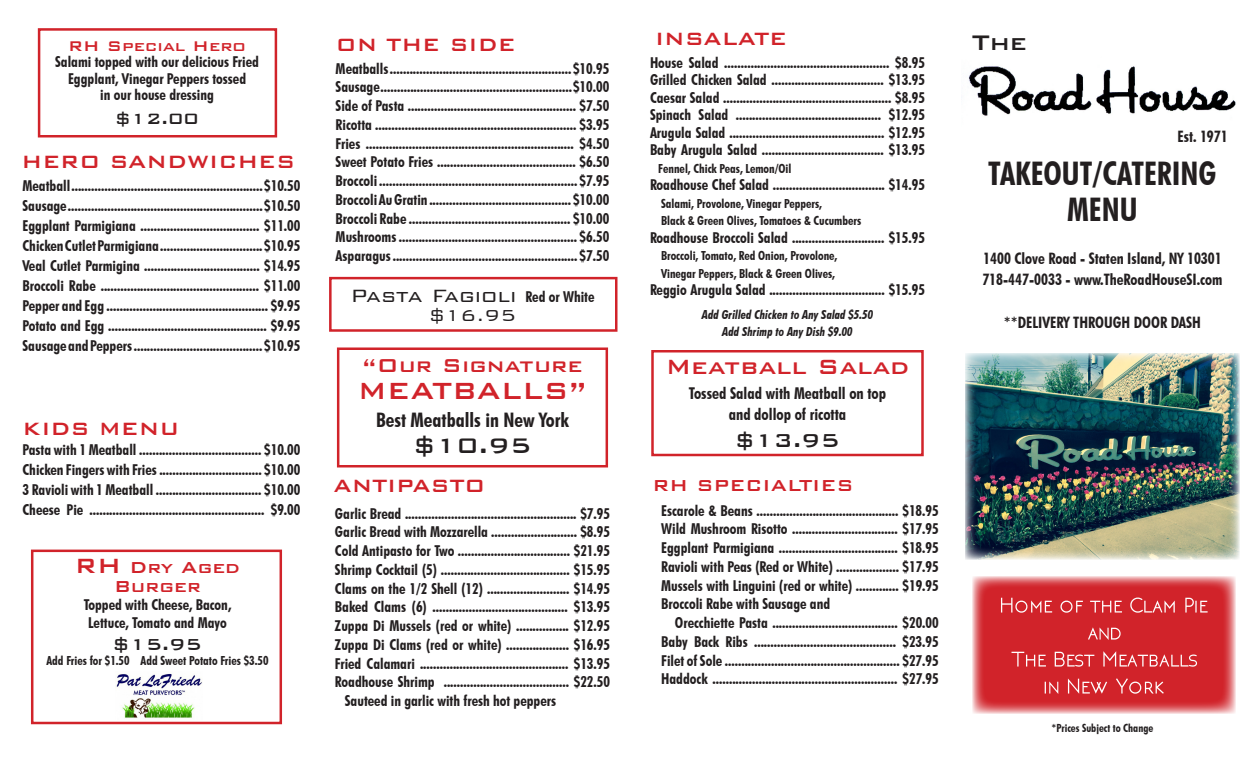
<style>
.page{position:relative;width:1260px;height:765px;background:#fff}
.page>*{position:absolute;margin:0;border:0;box-sizing:border-box;transform-origin:0 0}
.t1{font:700 condensed 32.5px "Futura BT";color:#231f20}
.t2{font:500 31.25px "Bank Gothic BT";color:#d1232a}
.t3{font:500 28.12px "Bank Gothic BT";color:#231f20}
.t4{font:500 27.5px "Bank Gothic BT";color:#d1232a}
.t5{font:500 25px "Bank Gothic BT";color:#d1232a}
.t6{font:500 25px "Bank Gothic BT";color:#231f20}
.t7{font:500 23.75px "Bank Gothic BT";color:#d1232a}
.t8{font:300 23.75px "Bank Gothic BT";color:#231f20}
.t9{font:500 21.25px/18.8px "Bank Gothic BT";color:#d1232a;text-align:center}
.t10{font:500 21.25px "Bank Gothic BT";color:#231f20}
.t11{font:300 21.25px "Bank Gothic BT";color:#231f20}
.t12{font:700 condensed 20px "Futura BT";color:#231f20}
.t13{font:500 20px "Bank Gothic BT";color:#231f20}
.t14{font:500 18.75px "Bank Gothic BT";color:#d1232a}
.t15{font:700 condensed 16.25px "Futura BT";color:#231f20}
.t16{font:700 condensed 15.75px "Futura BT";color:#231f20}
.t17{font:700 condensed 15px/18.8px "Futura BT";color:#231f20;text-align:justify}
.t18{font:700 condensed 12.5px "Futura BT";color:#231f20}
.t19{font:italic 700 condensed 12.5px "Futura BT";color:#231f20}
.t20{font:700 condensed 11.25px "Futura BT";color:#231f20}
.s1{font-size:27.5px}
.s2{font-family:"Futura BT";font-weight:700;font-stretch:condensed;font-size:15px}
</style>
<div class="page">
<img style="left:968px;top:66px;width:268px;height:50px">
<svg style="left:973px;top:576px;width:263px;height:138px;background:#d63b42"></svg>
<svg style="left:1001px;top:598px;width:207px;height:15px;background:#d94b51"></svg>
<svg style="left:1088px;top:627px;width:33px;height:13px"></svg>
<svg style="left:1012px;top:651px;width:185px;height:16px;background:#d94d53"></svg>
<svg style="left:1045px;top:678px;width:119px;height:16px;background:#d94b50"></svg>
<div style="left:38px;top:28px;width:239px;height:109px;border:2px solid #d1232a"></div>
<div style="left:31px;top:550px;width:251px;height:174px;border:2px solid #d1232a"></div>
<div style="left:337px;top:347px;width:271px;height:120px;border:2px solid #d1232a"></div>
<div style="left:651px;top:350px;width:273px;height:106px;border:2px solid #d1232a"></div>
<img style="left:965px;top:353px;width:275px;height:206px">
<img style="left:115px;top:673px;width:87px;height:46px">
<div style="left:329px;top:277px;width:289px;height:55px;border:2px solid #d1232a"></div>
<p class="t14" style="left:68px;top:36px;width:179px">RH Special Hero</p>
<p class="t17" style="left:55px;top:54px;width:205px;line-height:16.2px;text-align:center">Salami topped with our delicious Fried<br>Eggplant, Vinegar Peppers tossed</p>
<p class="t17" style="left:100px;top:85px;width:115px">in our house dressing</p>
<p class="t13" style="left:115px;top:107px;width:85px">$12.00</p>
<p class="t7" style="left:21px;top:149px;width:270px">Hero Sandwich es</p>
<p class="t17" style="left:22px;top:176px;width:279px;line-height:20px">Meatball .......................................................... $10.50<br>Sausage ........................................................... $10.50<br>Eggplant Parmigiana .................................... $11.00<br>Chicken Cutlet Parmigiana ............................... $10.95<br>Veal Cutlet Parmigina ................................... $14.95<br>Broccoli Rabe ................................................ $11.00<br>Pepper and Egg ................................................. $9.95<br>Potato and Egg ................................................ $9.95<br>Sausage and Peppers ....................................... $10.95</p>
<p class="t7" style="left:22px;top:416px;width:159px">KIDS MEN U</p>
<p class="t17" style="left:22px;top:439px;width:279px;line-height:20px">Pasta with 1 Meatball ..................................... $10.00<br>Chicken Fingers with Fries ............................... $10.00<br>3 Ravioli with 1 Meatball ................................ $10.00<br>Cheese Pie ..................................................... $9.00</p>
<p class="t9" style="left:75px;top:558px;width:167px"><span class="s1">RH</span> Dry Aged<br>Burger</p>
<p class="t17" style="left:84px;top:595px;width:149px">Topped with Cheese, Bacon,</p>
<p class="t17" style="left:88px;top:613px;width:140px">Lettuce, Tomato and Mayo</p>
<p class="t10" style="left:113px;top:633px;width:91px">$15.95</p>
<p class="t18" style="left:46px;top:653px;width:224px">Add Fries for $1.50 Add Sweet Potato Fries $3.50</p>
<p class="t7" style="left:336px;top:32px;width:181px">On the Side</p>
<p class="t17" style="left:336px;top:59px;width:275px">Meatballs ....................................................... $10.95<br>Sausage .......................................................... $10.00<br>Side of Pasta ................................................... $7.50<br>Ricotta ............................................................. $3.95<br>Fries ............................................................... $4.50<br>Sweet Potato Fries .......................................... $6.50<br>Broccoli ............................................................ $7.95<br>Broccoli Au Gratin ........................................... $10.00<br>Broccoli Rabe ................................................. $10.00<br>Mushrooms ...................................................... $6.50<br>Asparagus ........................................................ $7.50</p>
<p class="t8" style="left:350px;top:283px;width:246px">Pasta Fagioli <span class="s2">Red or White</span></p>
<p class="t11" style="left:429px;top:303px;width:89px">$16.95</p>
<p class="t5" style="left:362px;top:352px;width:222px">“O ur Signature</p>
<p class="t2" style="left:358px;top:374px;width:231px">MEATBALLS”</p>
<p class="t12" style="left:376px;top:408px;width:194px">Best Meatballs in New York</p>
<p class="t3" style="left:413px;top:430px;width:120px">$10.95</p>
<p class="t7" style="left:333px;top:473px;width:154px">Antipasto</p>
<p class="t17" style="left:335px;top:504px;width:277px">Garlic Bread .................................................... $7.95</p>
<p class="t17" style="left:335px;top:522px;width:277px">Garlic Bread with Mozzarella .......................... $8.95</p>
<p class="t17" style="left:335px;top:541px;width:277px">Cold Antipasto for Two .................................. $21.95</p>
<p class="t17" style="left:335px;top:560px;width:277px">Shrimp Cocktail (5) ....................................... $15.95</p>
<p class="t17" style="left:335px;top:579px;width:277px">Clams on the 1/2 Shell (12) ......................... $14.95</p>
<p class="t17" style="left:335px;top:597px;width:277px">Baked Clams (6) ......................................... $13.95</p>
<p class="t17" style="left:335px;top:616px;width:277px">Zuppa Di Mussels (red or white) ................ $12.95</p>
<p class="t17" style="left:335px;top:635px;width:277px">Zuppa Di Clams (red or white) ................... $16.95</p>
<p class="t17" style="left:335px;top:654px;width:277px">Fried Calamari ............................................. $13.95</p>
<p class="t17" style="left:335px;top:672px;width:277px">Roadhouse Shrimp ...................................... $22.50</p>
<p class="t17" style="left:345px;top:691px;width:213px">Sauteed in garlic with fresh hot peppers</p>
<p class="t7" style="left:655px;top:26px;width:134px">I nsalate</p>
<p class="t17" style="left:650px;top:53px;width:277px;line-height:17.5px">House Salad .................................................. $8.95<br>Grilled Chicken Salad .................................. $13.95<br>Caesar Salad ................................................... $8.95<br>Spinach Salad ............................................ $12.95<br>Arugula Salad ............................................... $12.95<br>Baby Arugula Salad ..................................... $13.95</p>
<p class="t18" style="left:658px;top:161px;width:135px">Fennel, Chick Peas, Lemon/Oil</p>
<p class="t17" style="left:650px;top:175px;width:276px">Roadhouse Chef Salad .................................. $14.95</p>
<p class="t18" style="left:661px;top:196px;width:162px">Salami, Provolone, Vinegar Peppers,</p>
<p class="t18" style="left:661px;top:213px;width:202px">Black &amp; Green Olives, Tomatoes &amp; Cucumbers</p>
<p class="t17" style="left:650px;top:228px;width:276px">Roadhouse Broccoli Salad ............................ $15.95</p>
<p class="t18" style="left:661px;top:248px;width:178px">Broccoli, Tomato, Red Onion, Provolone,</p>
<p class="t18" style="left:661px;top:266px;width:175px">Vinegar Peppers, Black &amp; Green Olives,</p>
<p class="t17" style="left:650px;top:280px;width:276px">Reggio Arugula Salad ................................... $15.95</p>
<p class="t19" style="left:702px;top:307px;width:173px">Add Grilled Chicken to Any Salad $5.50</p>
<p class="t19" style="left:722px;top:324px;width:132px">Add Shrimp to Any Dish $9.00</p>
<p class="t4" style="left:666px;top:352px;width:245px">Meatball Salad</p>
<p class="t15" style="left:689px;top:384px;width:199px">Tossed Salad with Meatball on top</p>
<p class="t15" style="left:729px;top:405px;width:119px">and dollop of ricotta</p>
<p class="t6" style="left:735px;top:426px;width:106px">$13.95</p>
<p class="t9" style="left:652px;top:476px;width:198px">RH Specialties</p>
<p class="t17" style="left:661px;top:501px;width:279px">Escarole &amp; Beans ........................................... $18.95<br>Wild Mushroom Risotto ................................ $17.95<br>Eggplant Parmigiana .................................... $18.95<br>Ravioli with Peas (Red or White) ................... $17.95<br>Mussels with Linguini (red or white) ............. $19.95<br>Broccoli Rabe with Sausage and</p>
<p class="t17" style="left:661px;top:613px;width:279px;text-indent:14px">Orecchiette Pasta ...................................... $20.00<br>Baby Back Ribs ........................................... $23.95<br>Filet of Sole ..................................................... $27.95<br>Haddock ........................................................ $27.95</p>
<p class="t3" style="left:972px;top:27px;width:56px">The</p>
<p class="t16" style="left:1178px;top:126px;width:52px">Est. 1971</p>
<p class="t1" style="left:988px;top:153px;width:230px">TAKEOUT/CATERING</p>
<p class="t1" style="left:1067px;top:190px;width:72px">MENU</p>
<p class="t16" style="left:983px;top:248px;width:240px">1400 Clove Road - Staten Island, NY 10301</p>
<p class="t16" style="left:982px;top:270px;width:242px">718-447-0033 - www.TheRoadHouseSI.com</p>
<p class="t16" style="left:1004px;top:313px;width:79px">**delivery through</p>
<p class="t16" style="left:1134px;top:313px;width:18px">door</p>
<p class="t16" style="left:1171px;top:313px;width:17px">dash</p>
<p class="t20" style="left:1052px;top:721px;width:103px">*Prices Subject to Change</p>
</div>
